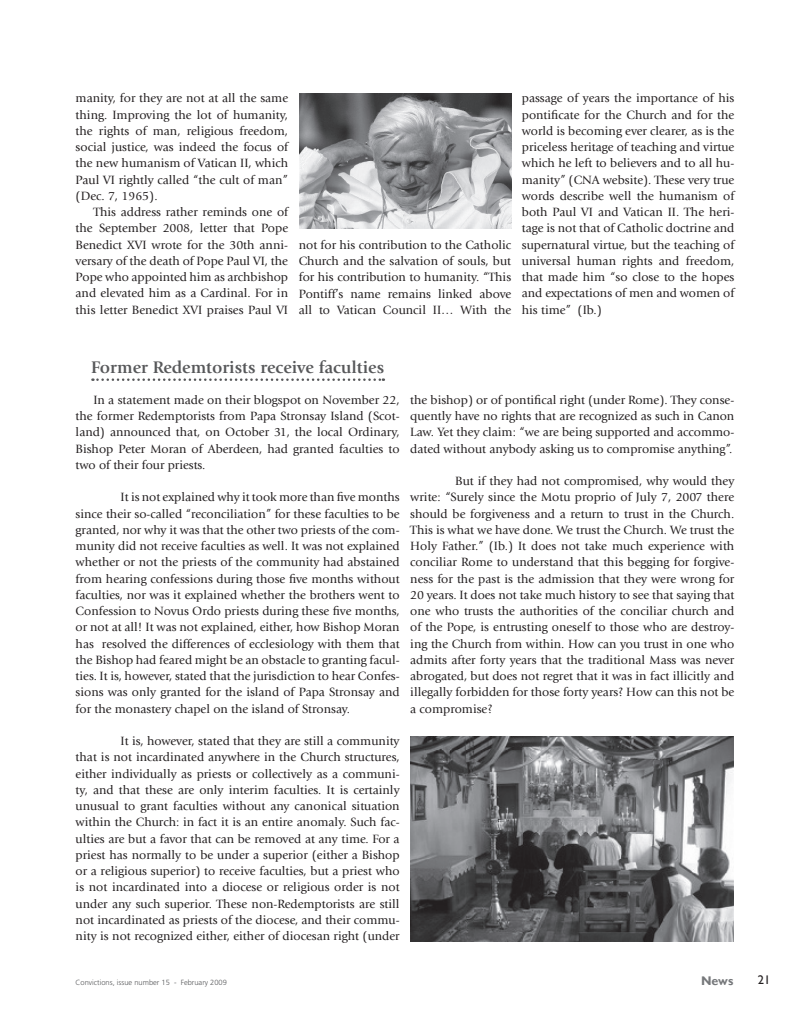
<style>
.page{position:relative;width:810px;height:1035px;background:#fff}
.page>*{position:absolute;margin:0;border:0;box-sizing:border-box;transform-origin:0 0}
.t1{font:700 17.5px "Giovanni Std";color:#57585a}
.t2{font:12.5px/16.2px "Giovanni Std";color:#231f20;text-align:justify}
.t3{font:700 12.5px "Gill Sans";color:#76787b}
.t4{font:12.5px "Gill Sans";color:#231f20}
.t5{font:300 7.5px "Frutiger LT Std";color:#57585a}
</style>
<div class="page">
<img style="left:299px;top:93px;width:213px;height:136px">
<svg style="left:92px;top:378px;width:292px;height:3px"></svg>
<img style="left:410px;top:737px;width:324px;height:205px">
<p class="t2" style="left:76px;top:90px;width:214px">manity, for they are not at all the same thing. Improving the lot of humanity, the rights of man, religious freedom, social justice, was indeed the focus of the new humanism of Vatican II, which Paul VI rightly called “the cult of man” (Dec. 7, 1965).</p>
<p class="t2" style="left:76px;top:204px;width:214px;text-indent:18px">This address rather reminds one of the September 2008, letter that Pope Benedict XVI wrote for the 30th anni&shy;versary of the death of Pope Paul VI, the Pope who appointed him as archbishop and elevated him as a Cardinal. For in this letter Benedict XVI praises Paul VI</p>
<p class="t2" style="left:299px;top:237px;width:214px">not for his contribution to the Catholic Church and the salvation of souls, but for his contribution to humanity. “This Pontiff’s name remains linked above all to Vatican Council II… With the</p>
<p class="t2" style="left:522px;top:90px;width:214px">passage of years the importance of his pontificate for the Church and for the world is becoming ever clearer, as is the priceless heritage of teaching and virtue which he left to believers and to all hu&shy;manity” (CNA website). These very true words describe well the humanism of both Paul VI and Vatican II. The heri&shy;tage is not that of Catholic doctrine and supernatural virtue, but the teaching of universal human rights and freedom, that made him “so close to the hopes and expectations of men and women of his time” (Ib.)</p>
<h1 class="t1" style="left:91px;top:358px;width:294px">Former Redemtorists receive faculties</h1>
<p class="t2" style="left:76px;top:392px;width:326px;text-indent:18px">In a statement made on their blogspot on November 22, the former Redemptorists from Papa Stronsay Island (Scot&shy;land) announced that, on October 31, the local Ordinary, Bishop Peter Moran of Aberdeen, had granted faculties to two of their four priests.</p>
<p class="t2" style="left:76px;top:489px;width:326px;text-indent:45px">It is not explained why it took more than five months since their so-called “reconciliation” for these faculties to be granted, nor why it was that the other two priests of the com&shy;munity did not receive faculties as well. It was not explained whether or not the priests of the community had abstained from hearing confessions during those five months without faculties, nor was it explained whether the brothers went to Confession to Novus Ordo priests during these five months, or not at all! It was not explained, either, how Bishop Moran has resolved the differences of ecclesiology with them that the Bishop had feared might be an obstacle to granting facul&shy;ties. It is, however, stated that the jurisdiction to hear Confes&shy;sions was only granted for the island of Papa Stronsay and for the monastery chapel on the island of Stronsay.</p>
<p class="t2" style="left:76px;top:733px;width:326px;text-indent:45px">It is, however, stated that they are still a community that is not incardinated anywhere in the Church structures, either individually as priests or collectively as a communi&shy;ty, and that these are only interim faculties. It is certainly unusual to grant faculties without any canonical situation within the Church: in fact it is an entire anomaly. Such fac&shy;ulties are but a favor that can be removed at any time. For a priest has normally to be under a superior (either a Bishop or a religious superior) to receive faculties, but a priest who is not incardinated into a diocese or religious order is not under any such superior. These non-Redemptorists are still not incardinated as priests of the diocese, and their commu&shy;nity is not recognized either, either of diocesan right (under</p>
<p class="t2" style="left:410px;top:392px;width:326px">the bishop) or of pontifical right (under Rome). They conse&shy;quently have no rights that are recognized as such in Canon Law. Yet they claim: “we are being supported and accommo&shy;dated without anybody asking us to compromise anything”.</p>
<p class="t2" style="left:410px;top:473px;width:326px;text-indent:45px">But if they had not compromised, why would they write: “Surely since the Motu proprio of July 7, 2007 there should be forgiveness and a return to trust in the Church.<br>This is what we have done. We trust the Church. We trust the Holy Father.” (Ib.) It does not take much experience with conciliar Rome to understand that this begging for forgive&shy;ness for the past is the admission that they were wrong for 20 years. It does not take much history to see that saying that one who trusts the authorities of the conciliar church and of the Pope, is entrusting oneself to those who are destroy&shy;ing the Church from within. How can you trust in one who admits after forty years that the traditional Mass was never abrogated, but does not regret that it was in fact illicitly and illegally forbidden for those forty years? How can this not be a compromise?</p>
<p class="t5" style="left:76px;top:978px;width:153px">Convictions, issue number 15 - February 2009</p>
<p class="t4" style="left:758px;top:973px;width:14px">21</p>
<p class="t3" style="left:701px;top:974px;width:34px">News</p>
</div>
